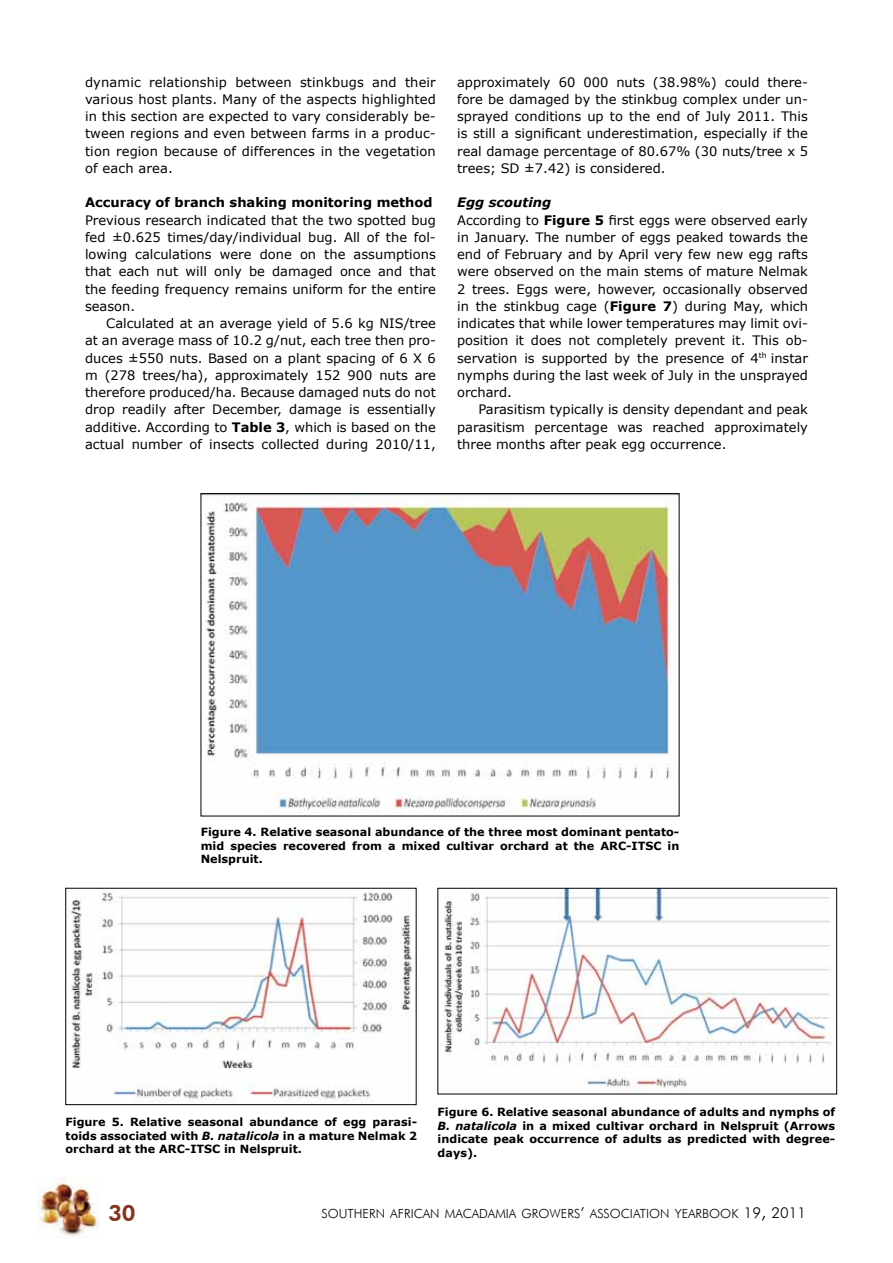
<style>
.page{position:relative;width:893px;height:1263px;background:#fff}
.page>*{position:absolute;margin:0;border:0;box-sizing:border-box;transform-origin:0 0}
.t1{font:800 22.5px "Futura BT";color:#86331d}
.t2{font:13.05px/17.2px "Verdana";color:#000;text-align:justify}
.t3{font:700 13.05px "Verdana";color:#000}
.t4{font:300 12.6px "Futura BT";color:#000}
.t5{font:700 11.25px/13.5px "Verdana";color:#000;text-align:justify}
.s1{font-weight:700}
.s2{font-weight:700;font-style:italic}
.s3{font-style:italic}
.s4{font-size:15px}
.s5{font-size:18px}
</style>
<div class="page">
<img style="left:37px;top:1177px;width:61px;height:59px">
<img style="left:203px;top:495px;width:474px;height:319px">
<div style="left:201px;top:493px;width:478px;height:323px;border:1px solid #000"></div>
<img style="left:70px;top:891px;width:344px;height:212px">
<div style="left:66px;top:888px;width:350px;height:217px;border:1px solid #000"></div>
<img style="left:444px;top:890px;width:388px;height:202px">
<div style="left:438px;top:888px;width:399px;height:206px;border:1px solid #000"></div>
<p class="t2" style="left:85px;top:72px;width:352px">dynamic relationship between stinkbugs and their various host plants. Many of the aspects highlighted in this section are expected to vary considerably be&shy;tween regions and even between farms in a produc&shy;tion region because of differences in the vegetation of each area.</p>
<p class="t3" style="left:85px;top:193px;width:349px">Accuracy of branch shaking monitoring method</p>
<p class="t2" style="left:85px;top:211px;width:352px">Previous research indicated that the two spotted bug fed ±0.625 times/day/individual bug. All of the fol&shy;lowing calculations were done on the assumptions that each nut will only be damaged once and that the feeding frequency remains uniform for the entire season.</p>
<p class="t2" style="left:85px;top:314px;width:352px;text-indent:21px">Calculated at an average yield of 5.6 kg NIS/tree at an average mass of 10.2 g/nut, each tree then pro&shy;duces ±550 nuts. Based on a plant spacing of 6 X 6 m (278 trees/ha), approximately 152 900 nuts are therefore produced/ha. Because damaged nuts do not drop readily after December, damage is essentially additive. According to <span class="s1">Table 3</span>, which is based on the actual number of insects collected during 2010/11,</p>
<p class="t2" style="left:457px;top:72px;width:352px">approximately 60 000 nuts (38.98%) could there&shy;fore be damaged by the stinkbug complex under un&shy;sprayed conditions up to the end of July 2011. This is still a significant underestimation, especially if the real damage percentage of 80.67% (30 nuts/tree x 5 trees; SD ±7.42) is considered.</p>
<p class="t2" style="left:457px;top:193px;width:352px;text-align:left"><span class="s2">Egg scouting<br></span>According to <span class="s1">Figure 5</span> first eggs were observed early in January. The number of eggs peaked towards the end of February and by April very few new egg rafts were observed on the main stems of mature Nelmak 2 trees. Eggs were, however, occasionally observed in the stinkbug cage (<span class="s1">Figure 7</span>) during May, which indicates that while lower temperatures may limit ovi&shy;position it does not completely prevent it. This ob&shy;servation is supported by the presence of 4<sup>th</sup> instar nymphs during the last week of July in the unsprayed orchard.</p>
<p class="t2" style="left:457px;top:400px;width:352px;text-indent:21px">Parasitism typically is density dependant and peak parasitism percentage was reached approximately three months after peak egg occurrence.</p>
<p class="t5" style="left:201px;top:825px;width:480px">Figure 4. Relative seasonal abundance of the three most dominant pentato&shy;mid species recovered from a mixed cultivar orchard at the ARC-ITSC in Nelspruit.</p>
<p class="t5" style="left:66px;top:1114px;width:353px">Figure 5. Relative seasonal abundance of egg parasi&shy;toids associated with <span class="s3">B. natalicola</span> in a mature Nelmak 2 orchard at the ARC-ITSC in Nelspruit.</p>
<p class="t5" style="left:438px;top:1104px;width:399px">Figure 6. Relative seasonal abundance of adults and nymphs of <span class="s3">B. natalicola</span> in a mixed cultivar orchard in Nelspruit (Arrows indicate peak occurrence of adults as predicted with degree&shy;days).</p>
<h1 class="t1" style="left:108px;top:1200px;width:29px">30</h1>
<p class="t4" style="left:321px;top:1206px;width:486px">SOUTHERN AFRICAN MACADAMIA GROWERS<span class="s4">’</span> ASSOCIATION YEARBOOK <span class="s4">19</span><span class="s5">,</span> <span class="s4">2011</span></p>
</div>
